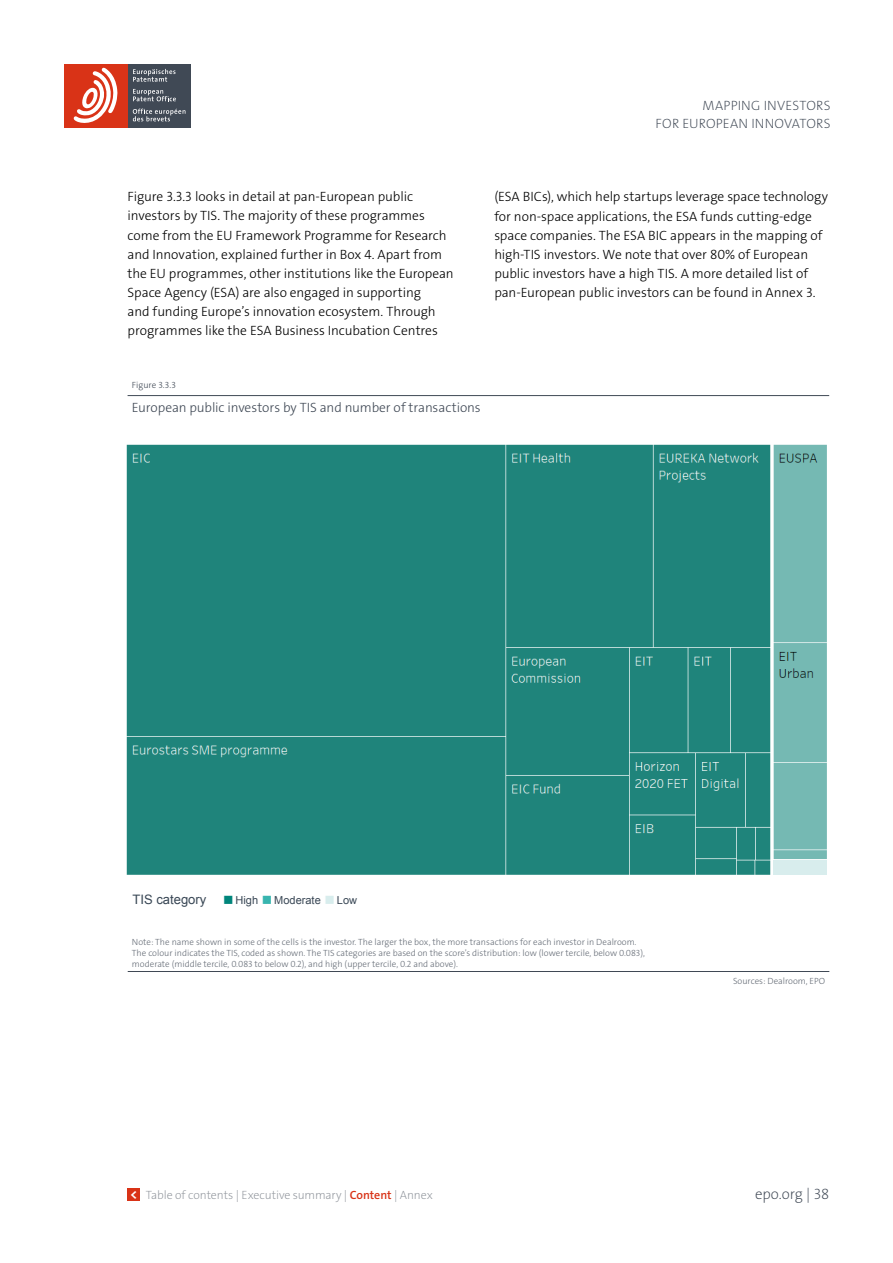
<style>
.page{position:relative;width:893px;height:1263px;background:#fff}
.page>*{position:absolute;margin:0;border:0;box-sizing:border-box;transform-origin:0 0}
.t1{font:15px "The Sans LP2 Ex Lig";letter-spacing:-.01em;color:#404955}
.t2{font:13.5px/19.2px "The Sans LP3 Lig";letter-spacing:-.005em;color:#000}
.t3{font:13.5px "The Sans LP3 Lig";letter-spacing:-.01em;color:#404955}
.t4{font:13.5px/18px "The Sans LP2 Ex Lig";letter-spacing:.01em;color:#404955;text-align:right}
.t5{font:13.5px "The Sans LP7 Bld";color:#fff}
.t6{font:13.05px "Arial";color:#394755}
.t7{font:12px "The Sans LP2 Ex Lig";letter-spacing:-.01em;color:#8d9299}
.t8{font:10.95px "Arial";color:#394755}
.t9{font:9px/11.2px "The Sans LP3 Lig";color:#666d77}
.t10{font:9px "The Sans LP3 Lig";letter-spacing:.005em;color:#404955}
.s1{color:#00857b}
.s2{color:#38b5af}
.s3{color:#d8eded}
.s4{font-family:"The Sans LP6 Se Bld";color:#d93317}
</style>
<div class="page">
<div style="left:128px;top:64px;width:63px;height:64px;background:#404955"></div>
<svg style="left:133px;top:69px;width:43px;height:13px"></svg>
<svg style="left:133px;top:89px;width:43px;height:12px"></svg>
<svg style="left:133px;top:109px;width:52px;height:12px"></svg>
<div style="left:64px;top:64px;width:64px;height:64px;background:#d93317"></div>
<svg style="left:73px;top:67px;width:45px;height:56px"></svg>
<div style="left:128px;top:1189px;width:12px;height:12px;background:#d93317"></div>
<hr style="left:128px;top:395px;width:701px;height:1px;background:#404955">
<img style="left:126px;top:444px;width:701px;height:431px">
<div style="left:773px;top:860px;width:53px;height:15px;background:#d8eded"></div>
<hr style="left:128px;top:971px;width:701px;height:1px;background:#404955">
<p class="t4" style="left:656px;top:96px;width:177px">MAPPING INVESTORS<br>FOR EUROPEAN INNOVATORS</p>
<p class="t2" style="left:128px;top:187px;width:328px">Figure 3.3.3 looks in detail at pan-European public investors by TIS. The majority of these programmes come from the EU Framework Programme for Research and Innovation, explained further in Box 4. Apart from the EU programmes, other institutions like the European Space Agency (ESA) are also engaged in supporting<br>and funding Europe’s innovation ecosystem. Through programmes like the ESA Business Incubation Centres</p>
<p class="t2" style="left:494px;top:187px;width:335px">(ESA BICs), which help startups leverage space technology for non-space applications, the ESA funds cutting-edge space companies. The ESA BIC appears in the mapping of high-TIS investors. We note that over 80% of European public investors have a high TIS. A more detailed list of pan-European public investors can be found in Annex 3.</p>
<p class="t10" style="left:132px;top:379px;width:46px">Figure 3.3.3</p>
<p class="t3" style="left:132px;top:398px;width:350px">European public investors by TIS and number of transactions</p>
<p class="t6" style="left:133px;top:891px;width:75px">TIS category</p>
<p class="t8" style="left:223px;top:893px;width:136px"><span class="s1">■</span> High <span class="s2">■</span> Moderate <span class="s3">■</span> Low</p>
<p class="t9" style="left:132px;top:936px;width:514px">Note: The name shown in some of the cells is the investor. The larger the box, the more transactions for each investor in Dealroom.<br>The colour indicates the TIS, coded as shown. The TIS categories are based on the score’s distribution: low (lower tercile, below 0.083), moderate (middle tercile, 0.083 to below 0.2), and high (upper tercile, 0.2 and above).</p>
<p class="t9" style="left:733px;top:975px;width:94px">Sources: Dealroom, EPO</p>
<p class="t5" style="left:130px;top:1186px;width:9px">&lt;</p>
<p class="t1" style="left:755px;top:1184px;width:76px">epo.org | 38</p>
<p class="t7" style="left:146px;top:1187px;width:288px">Table of contents | Executive summary | <span class="s4">Content</span> | Annex</p>
</div>
